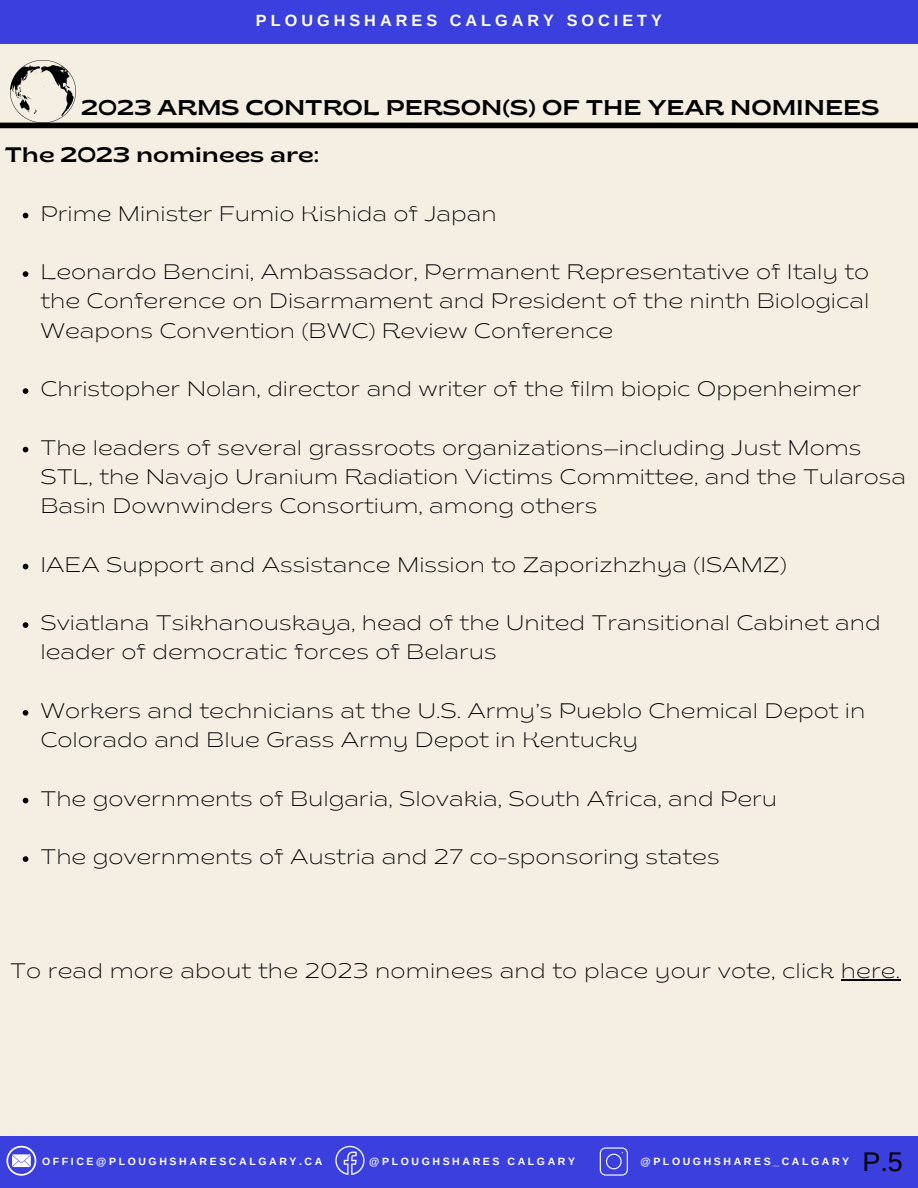
<style>
.page{position:relative;width:918px;height:1188px;background:#f4eee3}
.page>*{position:absolute;margin:0;border:0;box-sizing:border-box;transform-origin:0 0}
.t1{font:27px "Arimo";color:#000}
.t2{font:semi-expanded 21.3px "Brice";color:#000}
.t3{font:200 semi-expanded 21px/29.2px "Brice";color:#000}
.t4{font:semi-expanded 21px "Brice";color:#000}
.t5{font:700 16.2px "Arimo";letter-spacing:.25em;color:#fff}
.t6{font:700 10.5px "Arimo";letter-spacing:.25em;color:#fff}
</style>
<div class="page">
<div style="left:0;top:0;width:918px;height:44px;background:#3a3fde"></div>
<div style="left:0;top:123px;width:918px;height:5px;background:#000"></div>
<div style="left:0;top:1136px;width:918px;height:51px;background:#3a3fde"></div>
<svg style="left:6px;top:1146px;width:30px;height:30px"></svg>
<svg style="left:335px;top:1146px;width:30px;height:29px"></svg>
<svg style="left:600px;top:1147px;width:28px;height:29px"></svg>
<svg style="left:23px;top:213px;width:5px;height:5px"></svg>
<svg style="left:23px;top:271px;width:5px;height:6px"></svg>
<svg style="left:23px;top:388px;width:5px;height:6px"></svg>
<svg style="left:23px;top:447px;width:5px;height:5px"></svg>
<svg style="left:23px;top:564px;width:5px;height:5px"></svg>
<svg style="left:23px;top:622px;width:5px;height:6px"></svg>
<svg style="left:23px;top:710px;width:5px;height:6px"></svg>
<svg style="left:23px;top:798px;width:5px;height:5px"></svg>
<svg style="left:23px;top:856px;width:5px;height:6px"></svg>
<img style="left:10px;top:61px;width:65px;height:62px">
<hr style="left:841px;top:979px;width:59px;height:1px;background:#000">
<p class="t5" style="left:256px;top:11px;width:408px">PLOUGHSHARES CALGARY SOCIETY</p>
<p class="t2" style="left:81px;top:99px;width:800px">2023 ARMS CONTROL PERSON(S) OF THE YEAR NOMINEES</p>
<p class="t4" style="left:5px;top:146px;width:316px">The 2023 nominees are:</p>
<p class="t3" style="left:40px;top:201px;width:458px">Prime Minister Fumio Kishida of Japan</p>
<p class="t3" style="left:40px;top:259px;width:830px;text-align:justify">Leonardo Bencini, Ambassador, Permanent Representative of Italy to the Conference on Disarmament and President of the ninth Biological Weapons Convention (BWC) Review Conference</p>
<p class="t3" style="left:40px;top:376px;width:823px">Christopher Nolan, director and writer of the film biopic Oppenheimer</p>
<p class="t3" style="left:40px;top:435px;width:867px">The leaders of several grassroots organizations—including Just Moms<br>STL, the Navajo Uranium Radiation Victims Committee, and the Tularosa<br>Basin Downwinders Consortium, among others</p>
<p class="t3" style="left:40px;top:552px;width:748px">IAEA Support and Assistance Mission to Zaporizhzhya (ISAMZ)</p>
<p class="t3" style="left:40px;top:610px;width:842px">Sviatlana Tsikhanouskaya, head of the United Transitional Cabinet and leader of democratic forces of Belarus</p>
<p class="t3" style="left:40px;top:698px;width:826px">Workers and technicians at the U.S. Army’s Pueblo Chemical Depot in<br>Colorado and Blue Grass Army Depot in Kentucky</p>
<p class="t3" style="left:40px;top:786px;width:738px">The governments of Bulgaria, Slovakia, South Africa, and Peru</p>
<p class="t3" style="left:40px;top:844px;width:681px">The governments of Austria and 27 co-sponsoring states</p>
<p class="t3" style="left:10px;top:958px;width:892px">To read more about the 2023 nominees and to place your vote, click here.</p>
<p class="t6" style="left:42px;top:1155px;width:282px">OFFICE@PLOUGHSHARESCALGARY.CA</p>
<p class="t6" style="left:369px;top:1156px;width:207px">@PLOUGHSHARES CALGARY</p>
<p class="t6" style="left:641px;top:1155px;width:210px">@PLOUGHSHARES_CALGARY</p>
<p class="t1" style="left:862px;top:1146px;width:42px">P.5</p>
</div>
